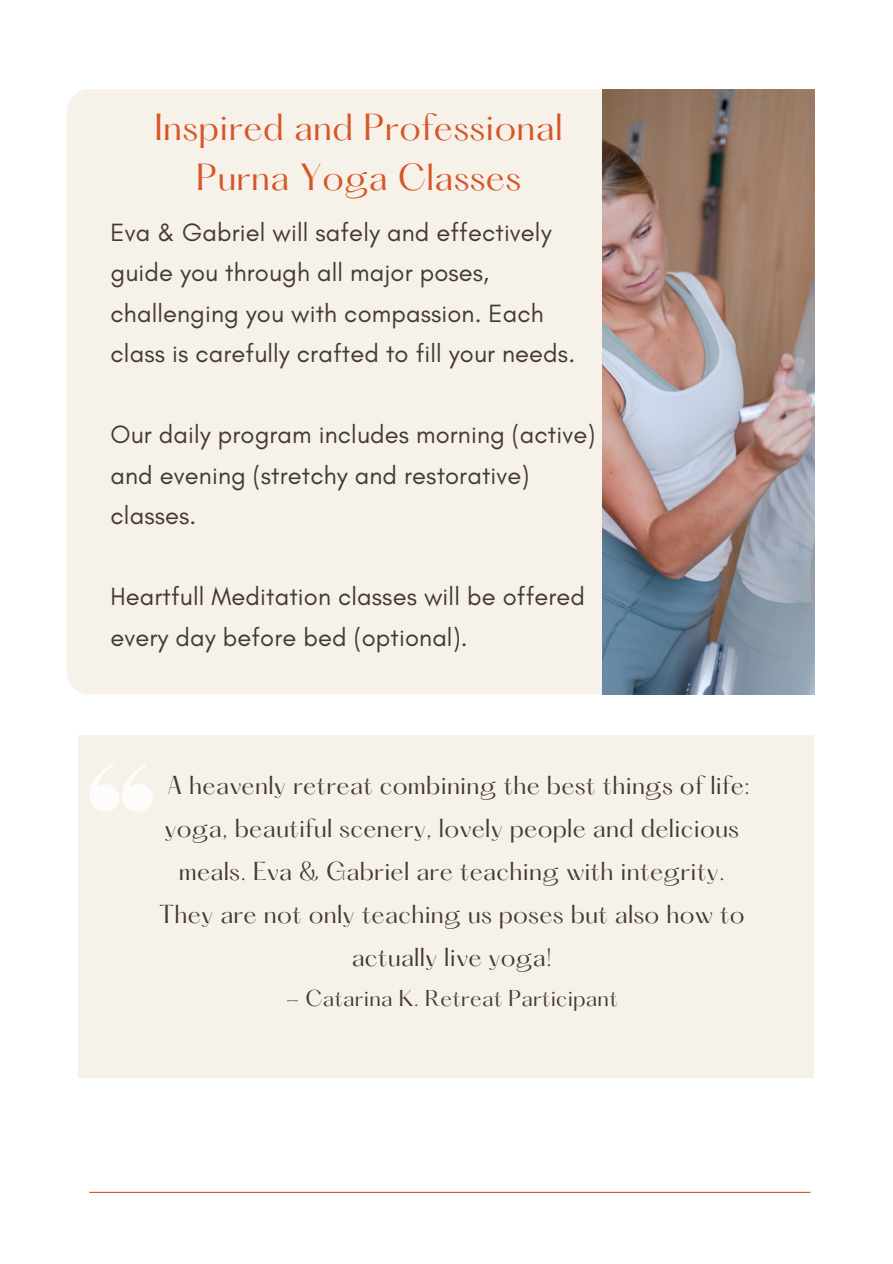
<style>
.page{position:relative;width:893px;height:1264px;background:#fff}
.page>*{position:absolute;margin:0;border:0;box-sizing:border-box;transform-origin:0 0}
.t1{font:33px/50.6px "Hatton";letter-spacing:.01em;color:#d85528;text-align:center}
.t2{font:25.5px/40.5px "Glacial Indifference";letter-spacing:.005em;color:#443a31}
.t3{font:22.65px/43px "Hatton";letter-spacing:.01em;color:#443a31;text-align:center}
.t4{font:20.1px "Hatton";letter-spacing:.01em;color:#443a31}
</style>
<div class="page">
<div style="left:67px;top:89px;width:721px;height:605px;background:#f6f2ea;border-radius:22px"></div>
<img style="left:602px;top:89px;width:212px;height:605px">
<hr style="left:89px;top:1191px;width:721px;height:1px;background:#d85528">
<div style="left:79px;top:736px;width:734px;height:341px;background:#f6f2ea"></div>
<svg style="left:89px;top:764px;width:64px;height:47px"></svg>
<p class="t1" style="left:154px;top:105px;width:409px">Inspired and Professional<br>Purna Yoga Classes</p>
<p class="t2" style="left:110px;top:211px;width:466px">Eva &amp; Gabriel will safely and effectively guide you through all major poses, challenging you with compassion. Each class is carefully crafted to fill your needs.</p>
<p class="t2" style="left:110px;top:414px;width:486px">Our daily program includes morning (active) and evening (stretchy and restorative) classes.</p>
<p class="t2" style="left:110px;top:576px;width:476px">Heartfull Meditation classes will be offered every day before bed (optional).</p>
<p class="t3" style="left:159px;top:766px;width:592px">A heavenly retreat combining the best things of life: yoga, beautiful scenery, lovely people and delicious meals. Eva &amp; Gabriel are teaching with integrity.<br>They are not only teaching us poses but also how to actually live yoga!</p>
<p class="t4" style="left:286px;top:989px;width:333px">- Catarina K. Retreat Participant</p>
</div>
